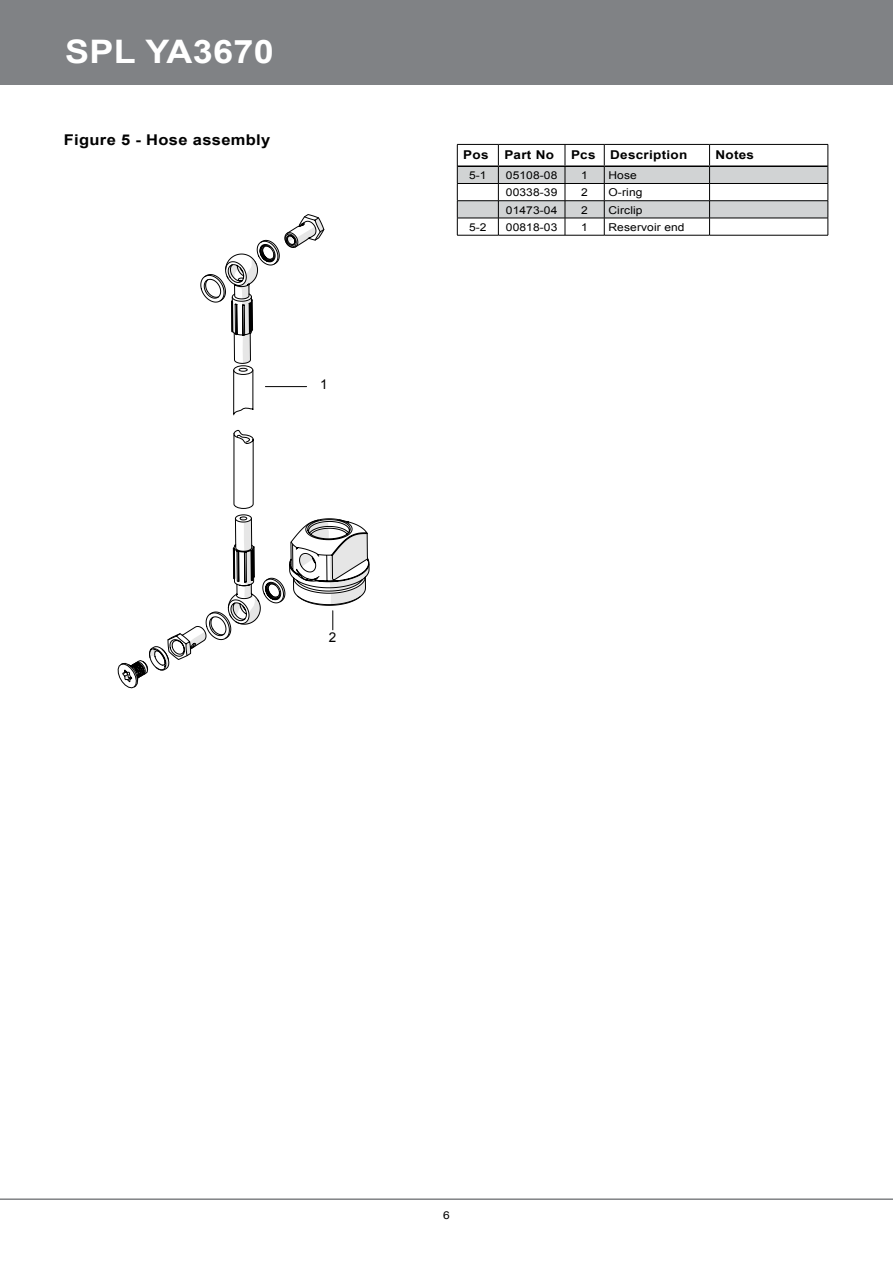
<style>
.page{position:relative;width:893px;height:1263px;background:#fff}
.page>*{position:absolute;margin:0;border:0;box-sizing:border-box;transform-origin:0 0}
.t1{font:700 32.4px "Arial";letter-spacing:.01em;color:#fff;scale:1.11 1}
.t2{font:700 14.85px "Arial";letter-spacing:.02em;color:#000;scale:1.11 1}
.t3{font:13.5px "Arial";color:#000}
.t4{font:700 12.15px "Arial";letter-spacing:.02em;color:#000;scale:1.11 1}
.t5{font:10.8px "Arial";letter-spacing:.01em;color:#000;scale:1.11 1}
</style>
<div class="page">
<div style="left:0;top:0;width:893px;height:85px;background:#808285"></div>
<hr style="left:0;top:1198px;width:893px;height:2px;background:#808285">
<hr style="left:457px;top:144px;width:41px;height:1px;background:#000">
<hr style="left:498px;top:144px;width:67px;height:1px;background:#000">
<hr style="left:565px;top:144px;width:39px;height:1px;background:#000">
<hr style="left:604px;top:144px;width:106px;height:1px;background:#000">
<hr style="left:710px;top:144px;width:118px;height:1px;background:#000">
<svg style="left:457px;top:145px;width:372px;height:90px"></svg>
<hr style="left:457px;top:235px;width:41px;height:1px;background:#000">
<hr style="left:498px;top:235px;width:67px;height:1px;background:#000">
<hr style="left:565px;top:235px;width:39px;height:1px;background:#000">
<hr style="left:604px;top:235px;width:106px;height:1px;background:#000">
<hr style="left:710px;top:235px;width:118px;height:1px;background:#000">
<hr style="left:457px;top:165px;width:41px;height:2px;background:#000">
<hr style="left:498px;top:165px;width:67px;height:2px;background:#000">
<hr style="left:565px;top:165px;width:39px;height:2px;background:#000">
<hr style="left:604px;top:165px;width:106px;height:2px;background:#000">
<hr style="left:710px;top:165px;width:118px;height:2px;background:#000">
<svg style="left:118px;top:214px;width:252px;height:475px"></svg>
<h1 class="t1" style="left:65px;top:30px;width:190px">SPL YA3670</h1>
<h2 class="t2" style="left:64px;top:130px;width:18px">Figure</h2>
<h2 class="t2" style="left:121px;top:130px;width:136px">5 - Hose assembly</h2>
<p class="t3" style="left:320px;top:376px;width:9px">1</p>
<p class="t3" style="left:329px;top:628px;width:9px">2</p>
<p class="t4" style="left:463px;top:146px;width:24px">Pos</p>
<p class="t4" style="left:504px;top:146px;width:15px">Part</p>
<p class="t4" style="left:536px;top:146px;width:15px">No</p>
<p class="t4" style="left:571px;top:146px;width:89px">Pcs Descri ption</p>
<p class="t4" style="left:716px;top:146px;width:36px">Notes</p>
<p class="t5" style="left:469px;top:168px;width:17px">5-1</p>
<p class="t5" style="left:506px;top:168px;width:48px">05108-08</p>
<p class="t5" style="left:581px;top:168px;width:8px">1</p>
<p class="t5" style="left:608px;top:168px;width:27px">Hose</p>
<p class="t5" style="left:506px;top:186px;width:48px">00338-39</p>
<p class="t5" style="left:581px;top:186px;width:8px">2</p>
<p class="t5" style="left:608px;top:186px;width:32px">O-ring</p>
<p class="t5" style="left:506px;top:203px;width:48px">01473-04</p>
<p class="t5" style="left:581px;top:203px;width:8px">2</p>
<p class="t5" style="left:608px;top:203px;width:32px">Circlip</p>
<p class="t5" style="left:469px;top:220px;width:17px">5-2</p>
<p class="t5" style="left:506px;top:220px;width:48px">00818-03</p>
<p class="t5" style="left:581px;top:220px;width:8px">1</p>
<p class="t5" style="left:608px;top:220px;width:70px">Reservoir end</p>
<p class="t5" style="left:443px;top:1208px;width:8px">6</p>
</div>
